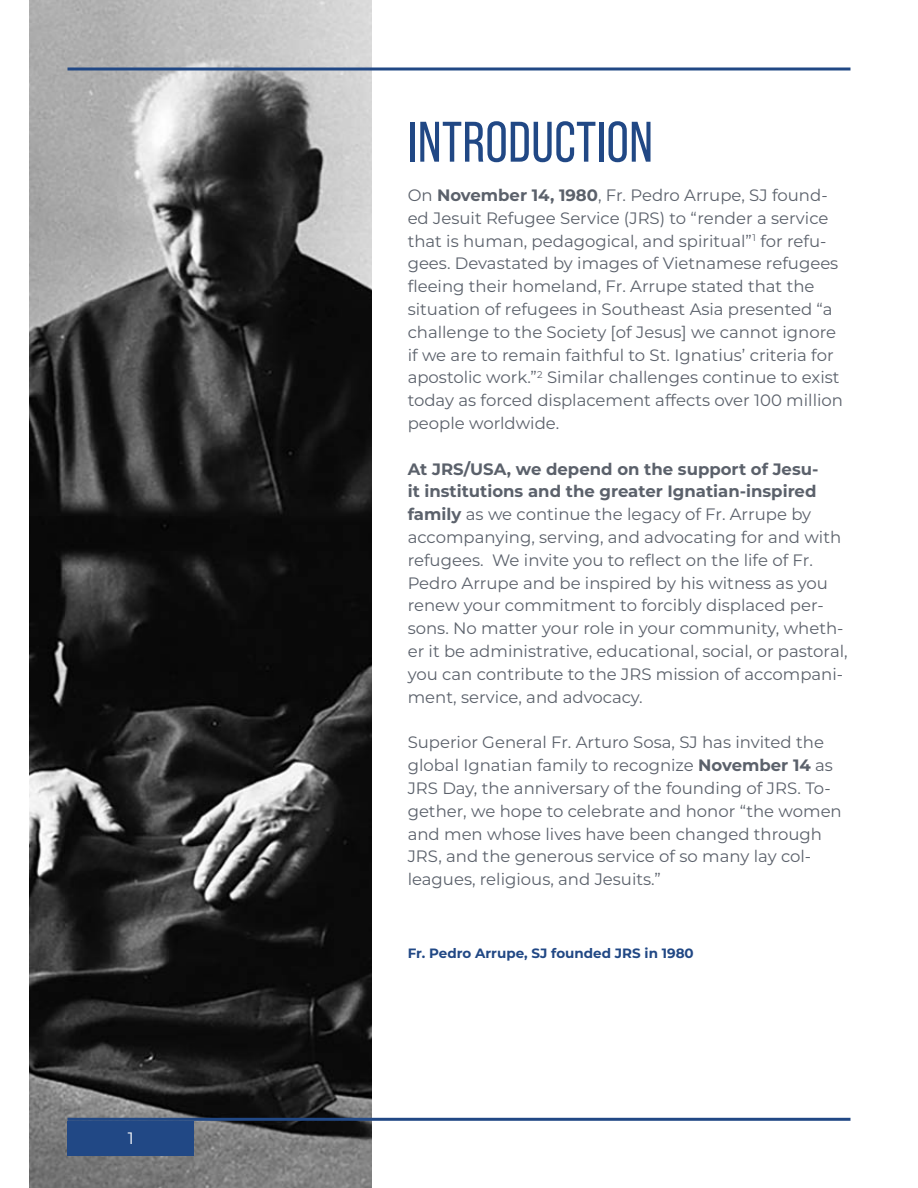
<style>
.page{position:relative;width:918px;height:1188px;background:#fff}
.page>*{position:absolute;margin:0;border:0;box-sizing:border-box;transform-origin:0 0}
.t1{font:57px "Bebas Neue Pro";color:#214885}
.t2{font:16.5px/22.8px "Montserrat";color:#5b616b}
.t3{font:16.5px "Montserrat";color:#fff}
.t4{font:700 13.5px "Montserrat";color:#214885}
.s1{font-weight:700}
</style>
<div class="page">
<img style="left:30px;top:0;width:342px;height:1188px">
<hr style="left:68px;top:68px;width:782px;height:3px;background:#214885">
<hr style="left:68px;top:1118px;width:782px;height:3px;background:#214885">
<div style="left:68px;top:1121px;width:126px;height:34px;background:#214885"></div>
<p class="t3" style="left:128px;top:1127px;width:7px">1</p>
<h1 class="t1" style="left:408px;top:110px;width:247px">INTRODUCTION</h1>
<p class="t2" style="left:408px;top:183px;width:437px">On <span class="s1">November 14, 1980</span>, Fr. Pedro Arrupe, SJ found&shy;ed Jesuit Refugee Service (JRS) to “render a service that is human, pedagogical, and spiritual”<sup>1</sup> for refu&shy;gees. Devastated by images of Vietnamese refugees fleeing their homeland, Fr. Arrupe stated that the situation of refugees in Southeast Asia presented “a challenge to the Society [of Jesus] we cannot ignore if we are to remain faithful to St. Ignatius’ criteria for apostolic work.”<sup>2</sup> Similar challenges continue to exist today as forced displacement affects over 100 million people worldwide.</p>
<p class="t2" style="left:408px;top:457px;width:442px"><span class="s1">At JRS/USA, we depend on the support of Jesu-<br>it institutions and the greater Ignatian-inspired family</span> as we continue the legacy of Fr. Arrupe by accompanying, serving, and advocating for and with refugees. We invite you to reflect on the life of Fr.<br>Pedro Arrupe and be inspired by his witness as you renew your commitment to forcibly displaced per&shy;sons. No matter your role in your community, wheth&shy;er it be administrative, educational, social, or pastoral, you can contribute to the JRS mission of accompani&shy;ment, service, and advocacy.</p>
<p class="t2" style="left:408px;top:730px;width:436px">Superior General Fr. Arturo Sosa, SJ has invited the global Ignatian family to recognize <span class="s1">November 14</span> as JRS Day, the anniversary of the founding of JRS. To&shy;gether, we hope to celebrate and honor “the women and men whose lives have been changed through JRS, and the generous service of so many lay col&shy;leagues, religious, and Jesuits.”</p>
<p class="t4" style="left:408px;top:944px;width:288px">Fr. Pedro Arrupe, SJ founded JRS in 1980</p>
</div>
